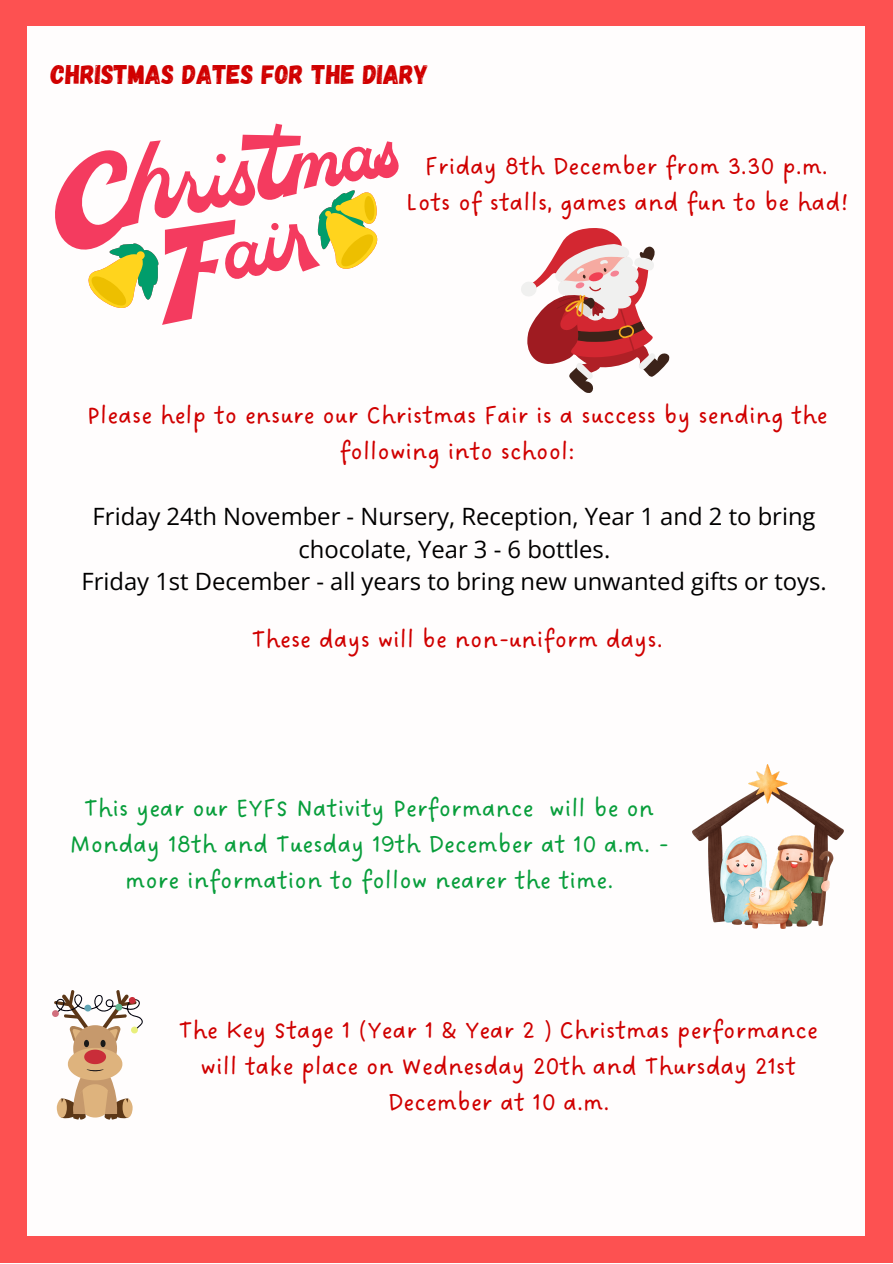
<style>
.page{position:relative;width:893px;height:1264px;background:#fff}
.page>*{position:absolute;margin:0;border:0;box-sizing:border-box;transform-origin:0 0}
.t1{font:27px "Gagalin";color:#d00000}
.t2{font:26.1px/36px "DO Sans Regular";color:#d00000;text-align:center}
.t3{font:26.1px/36px "DO Sans Regular";color:#089e3b;text-align:center}
.t4{font:23.85px/32.7px "Open Sans";color:#000;text-align:center}
</style>
<div class="page">
<div style="left:0;top:0;width:892px;height:1262px;background:#fd5151"></div>
<div style="left:28px;top:26px;width:837px;height:1210px;background:#fffdfd"></div>
<img style="left:692px;top:764px;width:151px;height:164px">
<svg style="left:52px;top:990px;width:91px;height:129px"></svg>
<svg style="left:55px;top:124px;width:344px;height:201px"></svg>
<svg style="left:84px;top:188px;width:300px;height:125px"></svg>
<svg style="left:521px;top:228px;width:148px;height:165px"></svg>
<p class="t1" style="left:51px;top:57px;width:379px">CHRISTMAS DATES FOR THE DIARY</p>
<p class="t2" style="left:425px;top:149px;width:404px">Friday 8th December from 3.30 p.m.</p>
<p class="t2" style="left:404px;top:185px;width:445px">Lots of stalls, games and fun to be had!</p>
<p class="t2" style="left:87px;top:398px;width:742px">Please help to ensure our Christmas Fair is a success by sending the following into school:</p>
<p class="t4" style="left:93px;top:499px;width:724px">Friday 24th November - Nursery, Reception, Year 1 and 2 to bring chocolate, Year 3 - 6 bottles.</p>
<p class="t4" style="left:81px;top:564px;width:746px">Friday 1st December - all years to bring new unwanted gifts or toys.</p>
<p class="t2" style="left:252px;top:622px;width:412px">These days will be non-uniform days.</p>
<p class="t3" style="left:70px;top:791px;width:600px">This year our EYFS Nativity Performance will be on<br>Monday 18th and Tuesday 19th December at 10 a.m. - more information to follow nearer the time.</p>
<p class="t2" style="left:179px;top:1013px;width:640px">The Key Stage 1 (Year 1 &amp; Year 2 ) Christmas performance will take place on Wednesday 20th and Thursday 21st<br>December at 10 a.m.</p>
</div>
